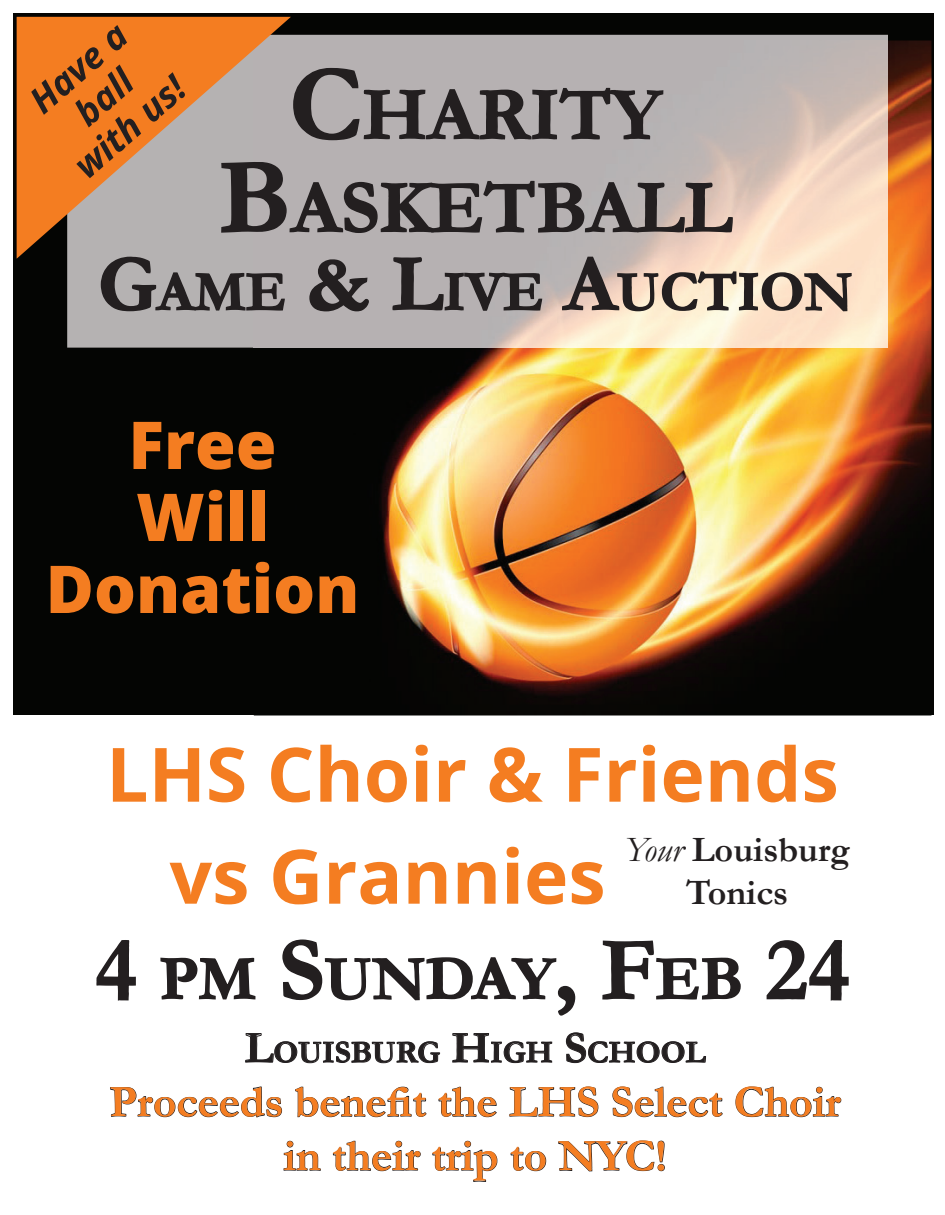
<style>
.page{position:relative;width:945px;height:1215px;background:#fff}
.page>*{position:absolute;margin:0;border:0;box-sizing:border-box;transform-origin:0 0}
.t1{font:700 75.6px/93px "Garamond";color:#231f20;text-align:center}
.t2{font:700 75px/102px "Open Sans";color:#f47d21}
.t3{font:800 66px/72px "Open Sans";color:#f47d21;text-align:center}
.t4{font:700 63px "Garamond";color:#231f20}
.t5{font:700 56.7px "Garamond";color:#231f20}
.t6{font:700 45px/54px "Garamond";color:#f47d21;text-align:center}
.t7{font:700 36px/43.2px "Garamond";color:#231f20;text-align:center}
.t8{font:italic 700 36px/39px "Open Sans";color:#231f20;text-align:center}
.t9{font:700 31.5px "Garamond";color:#231f20}
.s1{font-size:108px}
.s2{font-size:81px}
.s3{font-size:90px}
.s4{font-size:45px}
.s5{font-weight:400;font-style:italic}
</style>
<div class="page">
<div style="left:14px;top:14px;width:920px;height:702px;background:#040503"></div>
<img style="left:254px;top:40px;width:678px;height:676px">
<div style="left:67px;top:35px;width:821px;height:313px;background:#b5b2b2"></div>
<img style="left:291px;top:40px;width:597px;height:308px">
<svg style="left:100px;top:52px;width:752px;height:367px;background:#aea090"></svg>
<svg style="left:96px;top:939px;width:753px;height:179px"></svg>
<svg style="left:283px;top:1141px;width:38px;height:30px"></svg>
<svg style="left:333px;top:1140px;width:88px;height:31px"></svg>
<svg style="left:432px;top:1141px;width:66px;height:41px"></svg>
<svg style="left:510px;top:1147px;width:36px;height:24px"></svg>
<svg style="left:558px;top:1140px;width:107px;height:32px"></svg>
<svg style="left:17px;top:17px;width:274px;height:242px;background:#cf9264"></svg>
<p class="t8" style="left:14px;top:96px;width:135px;rotate:-41deg">Have a ball with us!</p>
<h1 class="t1" style="left:218px;top:69px;width:516px"><span class="s1">C</span>HARITY<br><span class="s1">B</span>ASKETBALL</h1>
<p class="t5" style="left:98px;top:253px;width:756px"><span class="s2">G</span>AME <span class="s2">&amp; L</span>IVE <span class="s2">A</span>UCTION</p>
<h3 class="t3" style="left:46px;top:406px;width:315px">Free<br>Will<br>Donation</h3>
<h2 class="t2" style="left:170px;top:722px;width:671px;text-indent:-63px">LHS Choir &amp; Friends vs Grannies</h2>
<h3 class="t4" style="left:95px;top:936px;width:757px"><span class="s3">4</span> PM <span class="s3">S</span>UNDAY<span class="s3">, F</span>EB <span class="s3">24</span></h3>
<p class="t9" style="left:245px;top:1031px;width:462px"><span class="s4">L</span>OUISBURG <span class="s4">H</span>IGH <span class="s4">S</span>CHOOL</p>
<p class="t6" style="left:110px;top:1075px;width:733px">Proceeds benefit the LHS Select Choir in their trip to NYC!</p>
<p class="t7" style="left:625px;top:828px;width:227px"><span class="s5">Your</span> Louisburg<br>Tonics</p>
</div>
